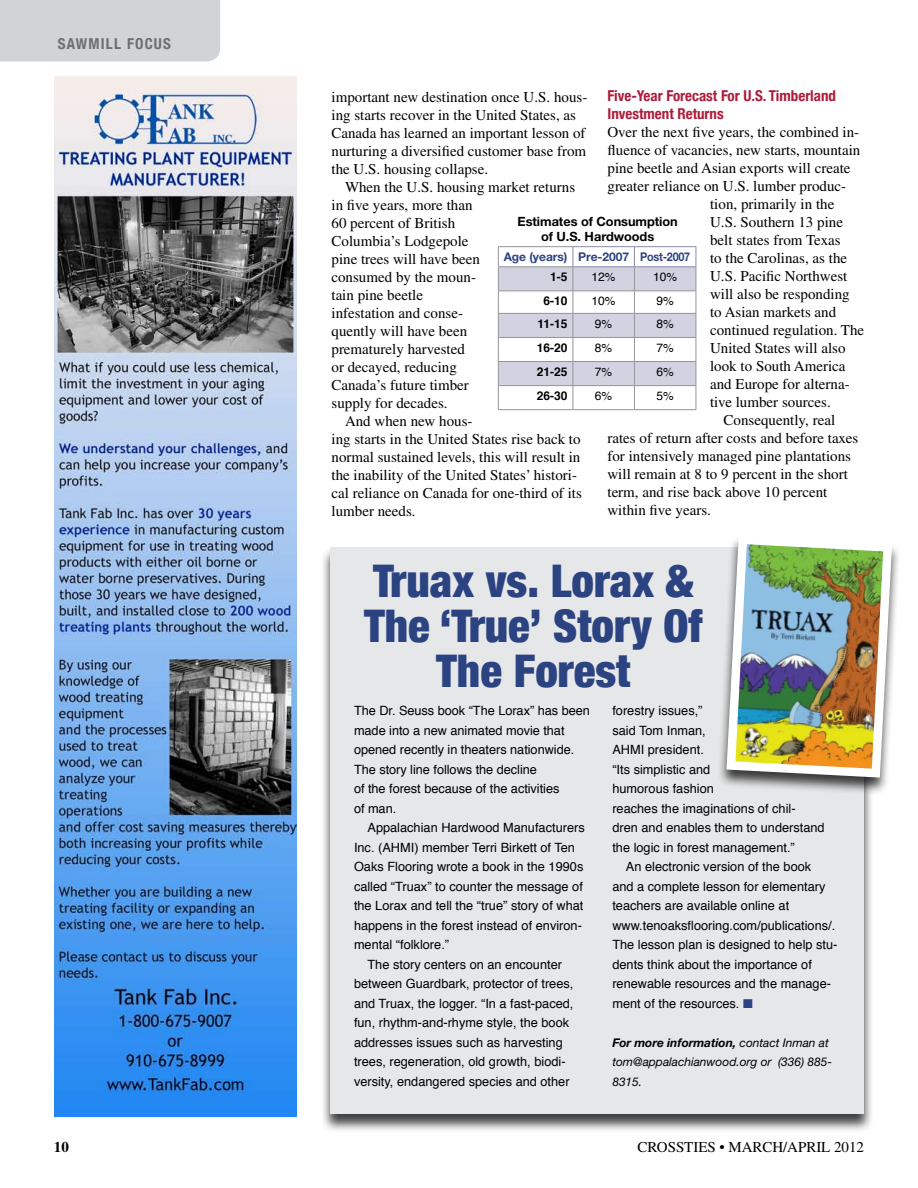
<style>
.page{position:relative;width:918px;height:1188px;background:#fff}
.page>*{position:absolute;margin:0;border:0;box-sizing:border-box;transform-origin:0 0}
.t1{font:900 condensed 45px/45px "Helvetica Neue";color:#2c4382;text-align:center}
.t2{font:15px/18px "Times";color:#000}
.t3{font:700 condensed 15px/18px "Helvetica Neue";color:#ac1d3b}
.t4{font:700 condensed 15px "Helvetica Neue";letter-spacing:.08em;color:#6d6f71}
.t5{font:700 15px "Times";color:#000}
.t6{font:12.75px/19.5px "Helvetica";color:#000}
.t7{font:700 12.75px/15.3px "Helvetica Neue";letter-spacing:-.005em;color:#000;text-align:center}
.t8{font:italic 12px/19.5px "Helvetica Neue";letter-spacing:-.005em;color:#000}
.t9{font:700 12px "Helvetica Neue";letter-spacing:-.005em;color:#2c4382}
.t10{font:700 12px "Helvetica";letter-spacing:-.005em;color:#000}
.t11{font:12px "Helvetica";color:#000}
.s1{color:#2c4382}
.s2{font-weight:700}
</style>
<div class="page">
<img style="left:54px;top:76px;width:243px;height:1040px">
<div style="left:320px;top:546px;width:553px;height:587px;background:#000;opacity:.75"></div>
<div style="left:330px;top:548px;width:534px;height:566px;background:#e6e7e8"></div>
<div style="left:716px;top:534px;width:185px;height:260px;background:#000;opacity:.75"></div>
<img style="left:722px;top:534px;width:175px;height:248px">
<hr style="left:498px;top:246px;width:75px;height:1px;background:#939598">
<hr style="left:573px;top:246px;width:61px;height:1px;background:#8889b1">
<hr style="left:634px;top:246px;width:62px;height:1px;background:#8889b1">
<svg style="left:498px;top:247px;width:199px;height:162px"></svg>
<hr style="left:498px;top:409px;width:75px;height:1px;background:#939598">
<hr style="left:573px;top:409px;width:61px;height:1px;background:#939598">
<hr style="left:634px;top:409px;width:62px;height:1px;background:#939598">
<div style="left:0;top:0;width:220px;height:62px;background:#d1d3d4"></div>
<p class="t4" style="left:58px;top:34px;width:114px">Sawmill Focus</p>
<p class="t3" style="left:608px;top:87px;width:230px">Five-Year Forecast For U.S. Timberland<br>Investment Returns</p>
<p class="t2" style="left:608px;top:123px;width:253px">Over the next five years, the combined in-</p>
<p class="t2" style="left:608px;top:141px;width:254px">fluence of vacancies, new starts, mountain</p>
<p class="t2" style="left:608px;top:159px;width:245px">pine beetle and Asian exports will create</p>
<p class="t2" style="left:608px;top:177px;width:240px">greater reliance on U.S. lumber produc-</p>
<p class="t2" style="left:710px;top:195px;width:126px">tion, primarily in the</p>
<p class="t2" style="left:710px;top:213px;width:134px">U.S. Southern 13 pine</p>
<p class="t2" style="left:710px;top:231px;width:132px">belt states from Texas</p>
<p class="t2" style="left:710px;top:249px;width:139px">to the Carolinas, as the</p>
<p class="t2" style="left:710px;top:267px;width:139px">U.S. Pacific Northwest</p>
<p class="t2" style="left:710px;top:285px;width:141px">will also be responding</p>
<p class="t2" style="left:710px;top:303px;width:128px">to A sian markets and</p>
<p class="t2" style="left:710px;top:321px;width:156px">continued regulation. The</p>
<p class="t2" style="left:710px;top:339px;width:137px">United States will also</p>
<p class="t2" style="left:710px;top:357px;width:137px">look to South America</p>
<p class="t2" style="left:710px;top:375px;width:141px">and Europe for alterna-</p>
<p class="t2" style="left:710px;top:393px;width:122px">tive lumber sources.</p>
<p class="t2" style="left:724px;top:411px;width:113px">Consequently, real</p>
<p class="t2" style="left:608px;top:429px;width:252px">rates of return after costs and before taxes</p>
<p class="t2" style="left:608px;top:447px;width:245px">for intensively managed pine plantations</p>
<p class="t2" style="left:608px;top:465px;width:242px">will remain at 8 to 9 percent in the short</p>
<p class="t2" style="left:608px;top:483px;width:221px">term, and rise back above 10 percent</p>
<p class="t2" style="left:608px;top:501px;width:105px">within five years.</p>
<p class="t2" style="left:332px;top:88px;width:257px">important new destination once U.S. hous&shy;ing starts recover in the United States, as Canada has learned an important lesson of nurturing a diversified customer base from the U.S. housing collapse.</p>
<p class="t2" style="left:345px;top:178px;width:232px">When the U.S. housing market returns</p>
<p class="t2" style="left:332px;top:196px;width:142px">in five years, more than</p>
<p class="t2" style="left:332px;top:214px;width:125px">60 percent of British</p>
<p class="t2" style="left:332px;top:232px;width:139px">Columbia’s Lodgepole</p>
<p class="t2" style="left:332px;top:250px;width:150px">pine trees will have been</p>
<p class="t2" style="left:332px;top:268px;width:146px">consumed by the moun-</p>
<p class="t2" style="left:332px;top:286px;width:93px">tain pine beetle</p>
<p class="t2" style="left:332px;top:304px;width:133px">infestation and conse-</p>
<p class="t2" style="left:332px;top:322px;width:137px">quently will have been</p>
<p class="t2" style="left:332px;top:340px;width:135px">prematurely harvested</p>
<p class="t2" style="left:332px;top:358px;width:127px">or decayed, reducing</p>
<p class="t2" style="left:332px;top:376px;width:139px">Canada’s future timber</p>
<p class="t2" style="left:332px;top:394px;width:118px">supply for decades.</p>
<p class="t2" style="left:345px;top:412px;width:129px">And when new hous-</p>
<p class="t2" style="left:332px;top:430px;width:251px">ing starts in the United States rise back to</p>
<p class="t2" style="left:332px;top:448px;width:250px">normal sustained levels, this will result in</p>
<p class="t2" style="left:332px;top:466px;width:247px">the inability of the United States’ histori-</p>
<p class="t2" style="left:332px;top:484px;width:252px">cal reliance on Canada for one-third of its</p>
<p class="t2" style="left:332px;top:502px;width:86px">lumber needs.</p>
<p class="t7" style="left:517px;top:213px;width:162px">Estimates of Consumption of U.S. Hardwoods</p>
<p class="t9" style="left:504px;top:250px;width:188px">Age (years) Pre-2007 Post-2007</p>
<p class="t10" style="left:550px;top:267px;width:19px">1-5</p>
<p class="t11" style="left:592px;top:268px;width:26px">12%</p>
<p class="t11" style="left:653px;top:268px;width:26px">10%</p>
<p class="t10" style="left:544px;top:291px;width:25px">6-10</p>
<p class="t11" style="left:592px;top:292px;width:26px">10%</p>
<p class="t11" style="left:657px;top:292px;width:19px">9%</p>
<p class="t10" style="left:538px;top:314px;width:31px">11-15</p>
<p class="t11" style="left:595px;top:314px;width:19px">9%</p>
<p class="t11" style="left:657px;top:314px;width:19px">8%</p>
<p class="t10" style="left:537px;top:338px;width:32px">16-20</p>
<p class="t11" style="left:595px;top:338px;width:19px">8%</p>
<p class="t11" style="left:657px;top:338px;width:19px">7%</p>
<p class="t10" style="left:537px;top:362px;width:32px">21-25</p>
<p class="t11" style="left:595px;top:362px;width:19px">7%</p>
<p class="t11" style="left:656px;top:362px;width:19px">6%</p>
<p class="t10" style="left:537px;top:386px;width:32px">26-30</p>
<p class="t11" style="left:595px;top:387px;width:19px">6%</p>
<p class="t11" style="left:656px;top:387px;width:19px">5%</p>
<h1 class="t1" style="left:364px;top:558px;width:340px">Truax vs. Lorax &amp;<br>The ‘True’ Story Of<br>The Forest</h1>
<p class="t6" style="left:354px;top:701px;width:237px">The Dr. Seuss book “The Lorax” has been made into a new animated movie that opened recently in theaters nationwide.<br>The story line follows the decline<br>of the forest because of the activities<br>of man.</p>
<p class="t6" style="left:368px;top:818px;width:219px">Appalachian Hardwood Manufacturers</p>
<p class="t6" style="left:354px;top:838px;width:223px">Inc. (AHMI) member Terri Birkett of Ten</p>
<p class="t6" style="left:354px;top:857px;width:231px">Oaks Flooring wrote a book in the 1990s</p>
<p class="t6" style="left:354px;top:877px;width:230px">called “Truax” to counter the message of</p>
<p class="t6" style="left:354px;top:896px;width:231px">the Lorax and tell the “true” story of what</p>
<p class="t6" style="left:354px;top:916px;width:230px">happens in the forest instead of environ-</p>
<p class="t6" style="left:354px;top:935px;width:97px">mental “folklore.”</p>
<p class="t6" style="left:368px;top:955px;width:196px">The story centers on an encounter</p>
<p class="t6" style="left:354px;top:974px;width:221px">between Guardbark, protector of trees,</p>
<p class="t6" style="left:354px;top:994px;width:221px">and Truax, the logger. “In a fast-paced,</p>
<p class="t6" style="left:354px;top:1013px;width:217px">fun, rhythm-and-rhyme style, the book</p>
<p class="t6" style="left:354px;top:1033px;width:210px">addresses issues such as harvesting</p>
<p class="t6" style="left:354px;top:1052px;width:213px">trees, regeneration, old growth, biodi-</p>
<p class="t6" style="left:354px;top:1072px;width:217px">versity, endangered species and other</p>
<p class="t6" style="left:612px;top:701px;width:214px">forestry issues,”<br>said Tom Inman,<br>AHMI president.<br>“Its simplistic and<br>humorous fashion<br>reaches the imaginations of chil-<br>dren and enables them to understand the logic in forest management.”</p>
<p class="t6" style="left:612px;top:857px;width:227px;text-indent:14px">An electronic version of the book<br>and a complete lesson for elementary teachers are available online at www.tenoaksflooring.com/publications/.<br>The lesson plan is designed to help stu&shy;dents think about the importance of renewable resources and the manage&shy;ment of the resources. <span class="s1">■</span></p>
<p class="t8" style="left:612px;top:1033px;width:221px"><span class="s2">For more information,</span> contact Inman at tom@appalachianwood.org or (336) 885-<br>8315.</p>
<p class="t5" style="left:54px;top:1138px;width:16px">10</p>
<p class="t2" style="left:638px;top:1138px;width:228px">CROSSTIES • March/April 2012</p>
</div>
